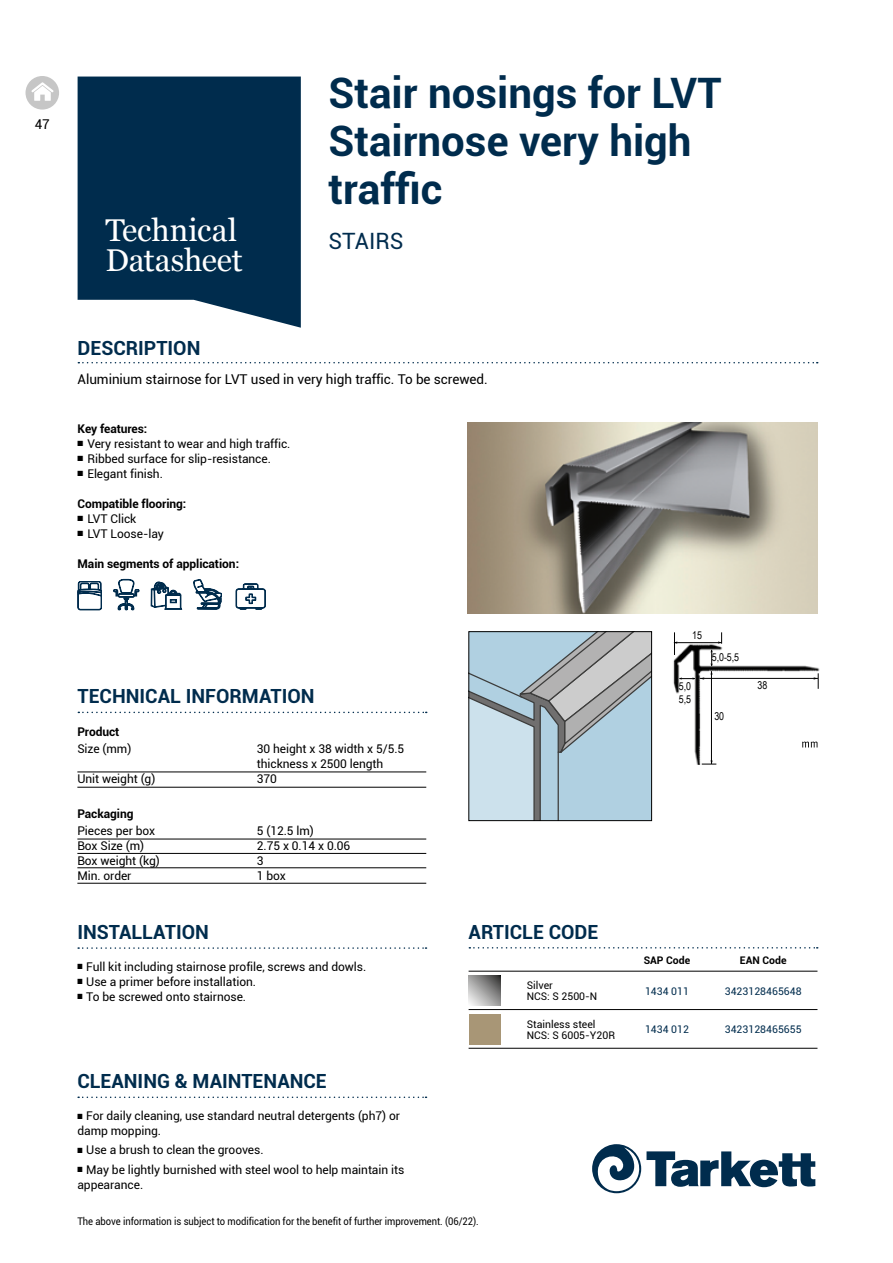
<style>
.page{position:relative;width:893px;height:1263px;background:#fff}
.page>*{position:absolute;margin:0;border:0;box-sizing:border-box;transform-origin:0 0}
.t1{font:700 42px/48px "Roboto";color:#002c4d}
.t2{font:31.5px/30px "Georgia";letter-spacing:-.005em;color:#fff}
.t3{font:22.5px "Roboto";color:#002c4d}
.t4{font:700 19.5px "Roboto";color:#002c4d}
.t5{font:13.5px "Roboto";letter-spacing:-.005em;color:#000}
.t6{font:12px/15px "Roboto";letter-spacing:-.005em;color:#000}
.t7{font:700 12px "Roboto";letter-spacing:-.005em;color:#000}
.t8{font:10.8px/13.2px "Arial Narrow";color:#000}
.t9{font:10.5px "Roboto";letter-spacing:-.005em;color:#000;scale:.9 1}
.t10{font:10.5px/10.5px "Roboto";letter-spacing:-.005em;color:#000}
.t11{font:10.5px "Roboto";color:#002c4d}
.t12{font:700 10.5px "Roboto";color:#000}
.t13{font:7.5px "Zapf Dingbats ITC";color:#000;scale:.9 1}
.t14{font:7.5px "Zapf Dingbats ITC";color:#000}
</style>
<div class="page">
<img style="left:673px;top:632px;width:147px;height:133px">
<svg style="left:702px;top:760px;width:14px;height:5px"></svg>
<hr style="left:711px;top:671px;width:1px;height:93px;background:#000">
<svg style="left:813px;top:673px;width:6px;height:16px"></svg>
<hr style="left:700px;top:678px;width:118px;height:1px;background:#000">
<svg style="left:674px;top:632px;width:48px;height:48px"></svg>
<svg style="left:471px;top:633px;width:179px;height:186px;background:#b0c4cf"></svg>
<hr style="left:558px;top:752px;width:1px;height:69px;background:#3c3c3b">
<div style="left:469px;top:631px;width:183px;height:190px;border:1px solid #000"></div>
<svg style="left:802px;top:742px;width:15px;height:5px"></svg>
<svg style="left:236px;top:583px;width:30px;height:26px"></svg>
<svg style="left:193px;top:579px;width:29px;height:30px"></svg>
<svg style="left:113px;top:579px;width:26px;height:31px"></svg>
<svg style="left:78px;top:581px;width:24px;height:29px"></svg>
<svg style="left:151px;top:582px;width:31px;height:27px"></svg>
<svg style="left:592px;top:1144px;width:223px;height:49px"></svg>
<svg style="left:469px;top:975px;width:31px;height:31px"></svg>
<div style="left:469px;top:1014px;width:31px;height:31px;background:#a89676"></div>
<hr style="left:469px;top:971px;width:348px;height:1px;background:#000">
<hr style="left:469px;top:1009px;width:348px;height:1px;background:#000">
<hr style="left:469px;top:1048px;width:348px;height:1px;background:#000">
<hr style="left:77px;top:839px;width:349px;height:1px;background:#000">
<hr style="left:77px;top:853px;width:349px;height:1px;background:#000">
<hr style="left:77px;top:867px;width:349px;height:1px;background:#000">
<hr style="left:77px;top:883px;width:349px;height:1px;background:#000">
<hr style="left:77px;top:772px;width:349px;height:1px;background:#000">
<hr style="left:77px;top:787px;width:349px;height:1px;background:#000">
<img style="left:468px;top:423px;width:349px;height:191px">
<svg style="left:78px;top:362px;width:740px;height:1px"></svg>
<svg style="left:78px;top:77px;width:223px;height:251px;background:#153e5c"></svg>
<svg style="left:78px;top:712px;width:349px;height:1px"></svg>
<svg style="left:469px;top:947px;width:349px;height:1px"></svg>
<svg style="left:78px;top:947px;width:348px;height:2px"></svg>
<svg style="left:78px;top:1096px;width:348px;height:2px"></svg>
<svg style="left:26px;top:76px;width:33px;height:34px"></svg>
<p class="t5" style="left:35px;top:114px;width:17px">47</p>
<h2 class="t2" style="left:105px;top:214px;width:139px">Technical<br>Datasheet</h2>
<h3 class="t4" style="left:78px;top:334px;width:124px">DESCRIPTION</h3>
<h1 class="t1" style="left:328px;top:67px;width:394px">Stair nosings for LVT<br>Stairnose very high traffic</h1>
<h3 class="t3" style="left:328px;top:225px;width:76px">STAIRS</h3>
<p class="t5" style="left:78px;top:370px;width:412px">Aluminium stairnose for LVT used in very high traffic. To be screwed.</p>
<p class="t7" style="left:78px;top:420px;width:71px">Key features:</p>
<p class="t14" style="left:78px;top:440px;width:7px">■</p>
<p class="t6" style="left:87px;top:436px;width:204px">Very resistant to wear and high traffic.</p>
<p class="t14" style="left:78px;top:455px;width:7px">■</p>
<p class="t6" style="left:87px;top:451px;width:185px">Ribbed surface for slip-resistance.</p>
<p class="t14" style="left:78px;top:470px;width:7px">■</p>
<p class="t6" style="left:87px;top:466px;width:77px">Elegant finish.</p>
<p class="t7" style="left:78px;top:495px;width:110px">Compatible flooring:</p>
<p class="t14" style="left:78px;top:515px;width:7px">■</p>
<p class="t6" style="left:87px;top:511px;width:50px">LVT Click</p>
<p class="t14" style="left:78px;top:530px;width:7px">■</p>
<p class="t6" style="left:87px;top:526px;width:78px">LVT Loose-lay</p>
<p class="t7" style="left:78px;top:555px;width:163px">Main segments of application:</p>
<h3 class="t4" style="left:78px;top:682px;width:239px">TECHNICAL INFORMATION</h3>
<p class="t7" style="left:77px;top:723px;width:44px">Product</p>
<p class="t6" style="left:77px;top:741px;width:56px">Size (mm)</p>
<p class="t6" style="left:77px;top:771px;width:80px">Unit weight (g)</p>
<p class="t7" style="left:77px;top:805px;width:58px">Packaging</p>
<p class="t6" style="left:77px;top:823px;width:84px">Pieces per box<br>Box Size (m)<br>Box weight (kg)<br>Min. order</p>
<p class="t6" style="left:257px;top:741px;width:149px">30 height x 38 width x 5/5.5 thickness x 2500 length<br>370</p>
<p class="t6" style="left:257px;top:823px;width:95px">5 (12.5 lm)<br>2.75 x 0.14 x 0.06<br>3<br>1 box</p>
<h3 class="t4" style="left:77px;top:918px;width:133px">INSTALLATION</h3>
<h3 class="t4" style="left:469px;top:918px;width:131px">ARTICLE CODE</h3>
<p class="t13" style="left:77px;top:963px;width:7px">■</p>
<p class="t6" style="left:86px;top:959px;width:282px">Full kit including stairnose profile, screws and dowls.</p>
<p class="t13" style="left:77px;top:978px;width:7px">■</p>
<p class="t6" style="left:86px;top:974px;width:171px">Use a primer before installation.</p>
<p class="t13" style="left:77px;top:993px;width:7px">■</p>
<p class="t6" style="left:86px;top:989px;width:161px">To be screwed onto stairnose.</p>
<p class="t10" style="left:527px;top:980px;width:72px">Silver<br>NCS: S 2500-N</p>
<p class="t10" style="left:527px;top:1019px;width:90px">Stainless steel<br>NCS: S 6005-Y20R</p>
<h3 class="t4" style="left:77px;top:1067px;width:251px">CLEANING &amp; MAINTENANCE</h3>
<p class="t13" style="left:77px;top:1112px;width:7px">■</p>
<p class="t6" style="left:77px;top:1108px;width:324px;text-indent:9px">For daily cleaning, use standard neutral detergents (ph7) or damp mopping.</p>
<p class="t13" style="left:77px;top:1147px;width:7px">■</p>
<p class="t6" style="left:86px;top:1142px;width:179px">Use a brush to clean the grooves.</p>
<p class="t13" style="left:77px;top:1166px;width:7px">■</p>
<p class="t6" style="left:77px;top:1161px;width:328px;text-indent:9px">May be lightly burnished with steel wool to help maintain its appearance.</p>
<p class="t9" style="left:77px;top:1214px;width:447px">The above information is subject to modification for the benefit of further improvement. (06/22).</p>
<p class="t8" style="left:692px;top:628px;width:11px">15</p>
<p class="t8" style="left:679px;top:679px;width:14px">5,0<br>5,5</p>
<p class="t8" style="left:712px;top:650px;width:29px">5,0-5,5</p>
<p class="t8" style="left:714px;top:710px;width:11px">30</p>
<p class="t8" style="left:757px;top:678px;width:11px">38</p>
<p class="t12" style="left:644px;top:953px;width:48px">SAP Code</p>
<p class="t12" style="left:740px;top:953px;width:48px">EAN Code</p>
<p class="t11" style="left:645px;top:983px;width:45px">1434 011</p>
<p class="t11" style="left:645px;top:1022px;width:45px">1434 012</p>
<p class="t11" style="left:725px;top:983px;width:78px">3423128465648</p>
<p class="t11" style="left:725px;top:1022px;width:78px">3423128465655</p>
</div>
